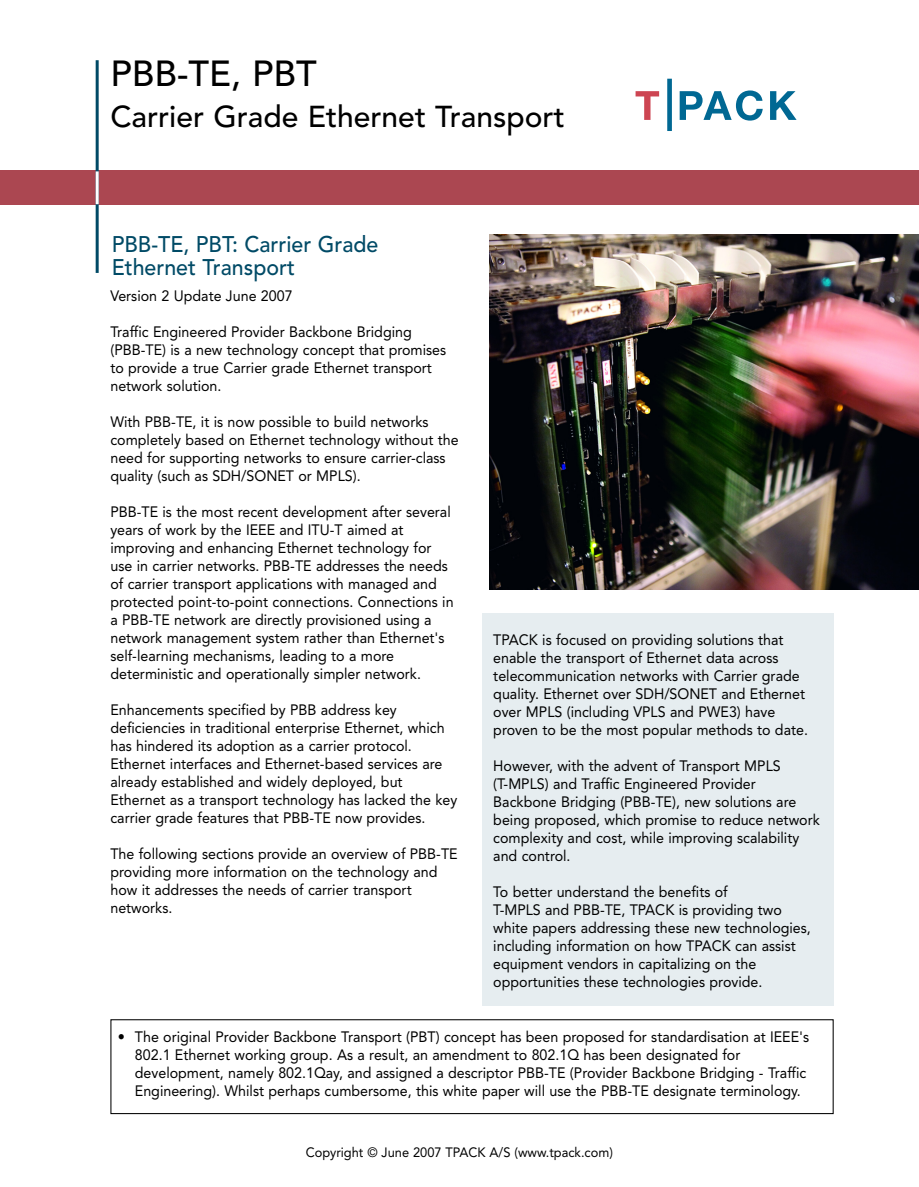
<style>
.page{position:relative;width:919px;height:1187px;background:#fff}
.page>*{position:absolute;margin:0;border:0;box-sizing:border-box;transform-origin:0 0}
.t1{font:500 36px "Avenir";color:#000}
.t2{font:500 30px "Avenir";color:#000}
.t3{font:500 22.5px/23.7px "Avenir";color:#004a66;scale:.95 1}
.t4{font:15px/18px "Avenir";color:#000;scale:.95 1}
.t5{font:13.5px "Avenir";color:#000;scale:.95 1}
</style>
<div class="page">
<div style="left:482px;top:613px;width:351px;height:393px;background:#e6edf0"></div>
<svg style="left:635px;top:91px;width:24px;height:29px"></svg>
<svg style="left:679px;top:90px;width:83px;height:31px"></svg>
<svg style="left:770px;top:91px;width:26px;height:29px"></svg>
<svg style="left:667px;top:79px;width:4px;height:52px"></svg>
<div style="left:0;top:171px;width:918px;height:34px;background:#ab4751"></div>
<hr style="left:96px;top:60px;width:3px;height:213px;background:#004a66">
<hr style="left:96px;top:171px;width:3px;height:33px;background:#fff">
<img style="left:489px;top:235px;width:429px;height:354px">
<div style="left:110px;top:1019px;width:723px;height:94px;border:1px solid #000"></div>
<h1 class="t1" style="left:110px;top:59px;width:208px">PBB-TE, PBT</h1>
<h2 class="t2" style="left:110px;top:104px;width:456px">Carrier Grade Ethernet Transport</h2>
<h3 class="t3" style="left:112px;top:234px;width:282px">PBB-TE, PBT: Carrier Grade<br>Ethernet Transport</h3>
<p class="t4" style="left:110px;top:288px;width:193px">Version 2 Update June 2007</p>
<p class="t4" style="left:110px;top:324px;width:355px">Traffic Engineered Provider Backbone Bridging (PBB-TE) is a new technology concept that promises to provide a true Carrier grade Ethernet transport network solution.</p>
<p class="t4" style="left:110px;top:414px;width:368px">With PBB-TE, it is now possible to build networks completely based on Ethernet technology without the need for supporting networks to ensure carrier-class quality (such as SDH/SONET or MPLS).</p>
<p class="t4" style="left:110px;top:504px;width:363px">PBB-TE is the most recent development after several years of work by the IEEE and ITU-T aimed at improving and enhancing Ethernet technology for use in carrier networks. PBB-TE addresses the needs of carrier transport applications with managed and protected point-to-point connections. Connections in a PBB-TE network are directly provisioned using a network management system rather than Ethernet's self-learning mechanisms, leading to a more deterministic and operationally simpler network.</p>
<p class="t4" style="left:110px;top:702px;width:366px">Enhancements specified by PBB address key deficiencies in traditional enterprise Ethernet, which has hindered its adoption as a carrier protocol.<br>Ethernet interfaces and Ethernet-based services are already established and widely deployed, but Ethernet as a transport technology has lacked the key carrier grade features that PBB-TE now provides.</p>
<p class="t4" style="left:110px;top:846px;width:367px">The following sections provide an overview of PBB-TE providing more information on the technology and how it addresses the needs of carrier transport networks.</p>
<p class="t4" style="left:493px;top:631px;width:333px">TPACK is focused on providing solutions that enable the transport of Ethernet data across telecommunication networks with Carrier grade quality. Ethernet over SDH/SONET and Ethernet over MPLS (including VPLS and PWE3) have proven to be the most popular methods to date.</p>
<p class="t4" style="left:493px;top:757px;width:345px">However, with the advent of Transport MPLS (T-MPLS) and Traffic Engineered Provider Backbone Bridging (PBB-TE), new solutions are being proposed, which promise to reduce network complexity and cost, while improving scalability and control.</p>
<p class="t4" style="left:493px;top:883px;width:336px">To better understand the benefits of<br>T-MPLS and PBB-TE, TPACK is providing two white papers addressing these new technologies, including information on how TPACK can assist equipment vendors in capitalizing on the opportunities these technologies provide.</p>
<p class="t4" style="left:135px;top:1029px;width:711px;text-indent:-17px">• The original Provider Backbone Transport (PBT) concept has been proposed for standardisation at IEEE's 802.1 Ethernet working group. As a result, an amendment to 802.1Q has been designated for development, namely 802.1Qay, and assigned a descriptor PBB-TE (Provider Backbone Bridging - Traffic Engineering). Whilst perhaps cumbersome, this white paper will use the PBB-TE designate terminology.</p>
<p class="t5" style="left:305px;top:1146px;width:325px">Copyright © June 2007 TPACK A/S (www.tpack.com)</p>
</div>
